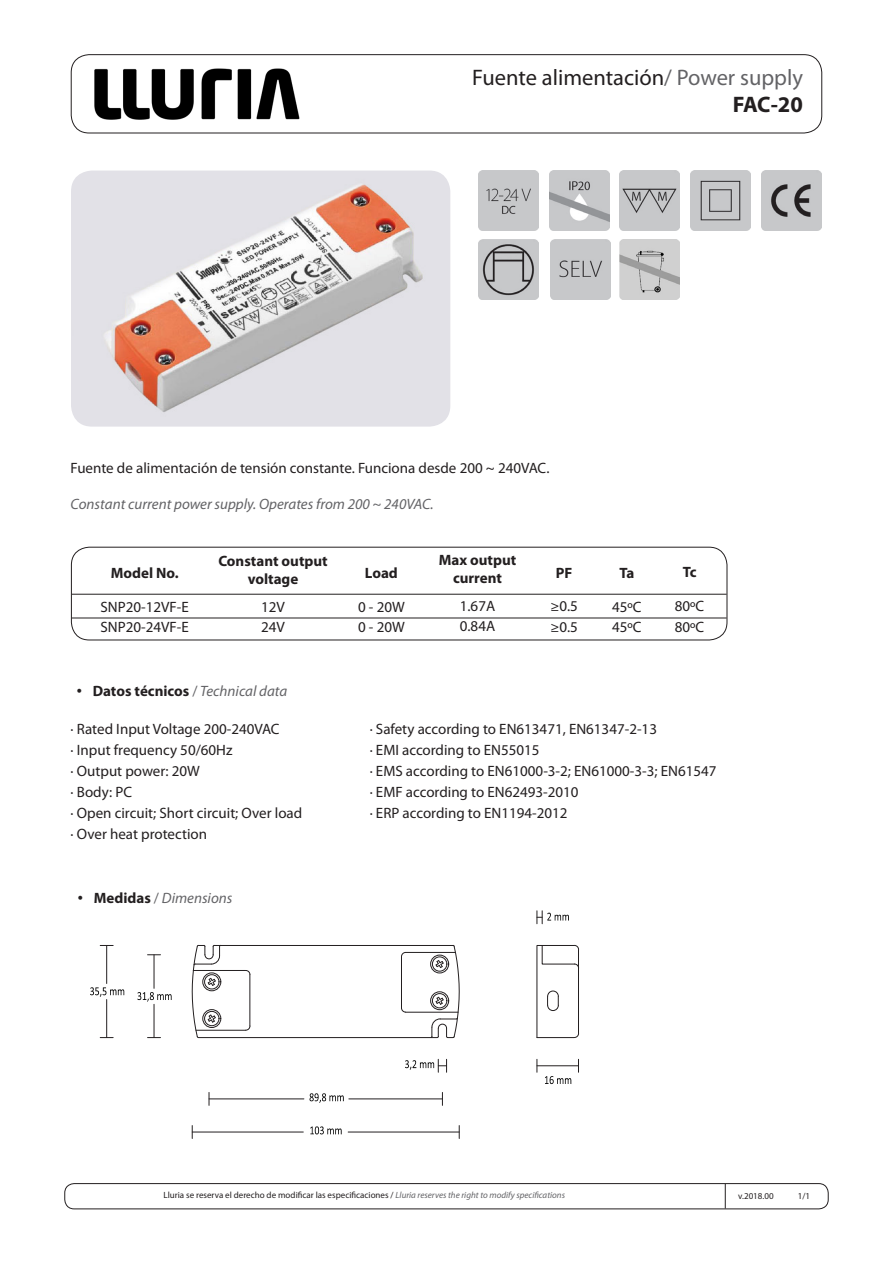
<style>
.page{position:relative;width:893px;height:1263px;background:#fff}
.page>*{position:absolute;margin:0;border:0;box-sizing:border-box;transform-origin:0 0}
.t1{font:22.5px/27px "Myriad Pro";color:#231f20;text-align:right}
.t2{font:15px "Myriad Pro";color:#231f20}
.t3{font:700 15px "Myriad Pro";color:#231f20}
.t4{font:italic 15px "Myriad Pro";color:#636366}
.t5{font:15px "Minion Pro";color:#231f20}
.t6{font:9px "Myriad Pro";color:#231f20}
.s1{color:#636366}
.s2{font-weight:700}
.s3{font-weight:400;color:#636366}
.s4{font-weight:400;font-style:italic;color:#636366}
.s5{font-weight:700;font-style:normal;color:#231f20}
.s6{font-style:normal}
.s7{font-style:italic;color:#636366}
</style>
<div class="page">
<img style="left:94px;top:68px;width:206px;height:52px">
<div style="left:71px;top:54px;width:751px;height:79px;border:1px solid #231f20;border-radius:18px"></div>
<div style="left:64px;top:1183px;width:765px;height:26px;border:1px solid #231f20;border-radius:9px"></div>
<svg style="left:725px;top:1184px;width:1px;height:24px"></svg>
<img style="left:478px;top:170px;width:60px;height:60px">
<img style="left:478px;top:240px;width:60px;height:59px">
<img style="left:550px;top:240px;width:60px;height:59px">
<img style="left:620px;top:240px;width:60px;height:59px">
<img style="left:549px;top:170px;width:60px;height:60px">
<img style="left:620px;top:170px;width:60px;height:60px">
<img style="left:691px;top:170px;width:60px;height:60px">
<img style="left:761px;top:170px;width:60px;height:60px">
<img style="left:71px;top:171px;width:379px;height:256px">
<hr style="left:198px;top:1037px;width:239px;height:1px;background:#231f20">
<hr style="left:214px;top:945px;width:239px;height:1px;background:#231f20">
<hr style="left:406px;top:952px;width:49px;height:1px;background:#231f20">
<hr style="left:401px;top:957px;width:1px;height:51px;background:#231f20">
<hr style="left:406px;top:1012px;width:52px;height:1px;background:#231f20">
<hr style="left:196px;top:1030px;width:50px;height:1px;background:#231f20">
<hr style="left:250px;top:975px;width:1px;height:51px;background:#231f20">
<hr style="left:193px;top:970px;width:53px;height:1px;background:#231f20">
<svg style="left:430px;top:945px;width:30px;height:93px"></svg>
<svg style="left:192px;top:945px;width:29px;height:93px"></svg>
<svg style="left:536px;top:945px;width:43px;height:93px"></svg>
<svg style="left:405px;top:1059px;width:42px;height:13px"></svg>
<svg style="left:442px;top:1092px;width:1px;height:13px"></svg>
<svg style="left:209px;top:1092px;width:1px;height:13px"></svg>
<hr style="left:209px;top:1099px;width:95px;height:1px;background:#231f20">
<hr style="left:349px;top:1099px;width:93px;height:1px;background:#231f20">
<svg style="left:310px;top:1093px;width:34px;height:10px"></svg>
<svg style="left:459px;top:1125px;width:1px;height:13px"></svg>
<svg style="left:192px;top:1125px;width:1px;height:13px"></svg>
<hr style="left:192px;top:1132px;width:111px;height:1px;background:#231f20">
<hr style="left:348px;top:1132px;width:111px;height:1px;background:#231f20">
<svg style="left:310px;top:1126px;width:32px;height:8px"></svg>
<svg style="left:148px;top:1037px;width:12px;height:1px"></svg>
<svg style="left:148px;top:954px;width:12px;height:1px"></svg>
<hr style="left:154px;top:955px;width:1px;height:33px;background:#231f20">
<hr style="left:154px;top:1004px;width:1px;height:33px;background:#231f20">
<svg style="left:137px;top:992px;width:35px;height:10px"></svg>
<svg style="left:100px;top:945px;width:13px;height:1px"></svg>
<svg style="left:100px;top:1037px;width:13px;height:1px"></svg>
<hr style="left:106px;top:999px;width:1px;height:38px;background:#231f20">
<hr style="left:106px;top:945px;width:1px;height:38px;background:#231f20">
<svg style="left:90px;top:987px;width:34px;height:10px"></svg>
<svg style="left:537px;top:1059px;width:1px;height:13px"></svg>
<svg style="left:578px;top:1059px;width:1px;height:13px"></svg>
<hr style="left:537px;top:1065px;width:41px;height:1px;background:#231f20">
<svg style="left:545px;top:1076px;width:26px;height:8px"></svg>
<svg style="left:537px;top:911px;width:32px;height:13px"></svg>
<div style="left:71px;top:547px;width:656px;height:93px;border:1px solid #231f20;border-radius:18px"></div>
<hr style="left:72px;top:594px;width:655px;height:1px;background:#231f20">
<hr style="left:72px;top:618px;width:655px;height:1px;background:#231f20">
<h1 class="t1" style="left:472px;top:63px;width:332px">Fuente alimentación<span class="s1">/ Power supply<br></span><span class="s2">FAC-20</span></h1>
<p class="t2" style="left:71px;top:459px;width:480px">Fuente de alimentación de tensión constante. Funciona desde 200 ~ 240VAC.</p>
<p class="t4" style="left:71px;top:495px;width:364px">Constant current power supply. Operates from 200 ~ 240VAC.</p>
<p class="t3" style="left:111px;top:563px;width:69px">Model No.</p>
<p class="t2" style="left:101px;top:598px;width:90px">SNP20-12VF-E</p>
<p class="t2" style="left:101px;top:618px;width:90px">SNP20-24VF-E</p>
<p class="t3" style="left:218px;top:552px;width:111px">Constant output</p>
<p class="t3" style="left:248px;top:570px;width:52px">voltage</p>
<p class="t3" style="left:439px;top:550px;width:79px">Max output</p>
<p class="t3" style="left:453px;top:568px;width:50px">current</p>
<p class="t3" style="left:365px;top:563px;width:35px">Load</p>
<p class="t3" style="left:556px;top:563px;width:18px">PF</p>
<p class="t3" style="left:619px;top:563px;width:17px">Ta</p>
<p class="t3" style="left:683px;top:562px;width:15px">Tc</p>
<p class="t2" style="left:261px;top:598px;width:25px">12V</p>
<p class="t2" style="left:358px;top:597px;width:48px">0 - 20W</p>
<p class="t2" style="left:460px;top:596px;width:37px">1.67A</p>
<p class="t2" style="left:550px;top:597px;width:29px">≥0.5</p>
<p class="t2" style="left:612px;top:597px;width:31px">45ºC</p>
<p class="t2" style="left:675px;top:597px;width:31px">80ºC</p>
<p class="t2" style="left:261px;top:618px;width:25px">24V</p>
<p class="t2" style="left:358px;top:618px;width:48px">0 - 20W</p>
<p class="t2" style="left:460px;top:617px;width:37px">0.84A</p>
<p class="t2" style="left:550px;top:618px;width:29px">≥0.5</p>
<p class="t2" style="left:612px;top:618px;width:31px">45ºC</p>
<p class="t2" style="left:675px;top:617px;width:31px">80ºC</p>
<p class="t5" style="left:76px;top:679px;width:7px">•</p>
<p class="t3" style="left:93px;top:681px;width:196px">Datos técnicos <span class="s3">/</span> <span class="s4">Technical data</span></p>
<p class="t2" style="left:71px;top:720px;width:211px">· Rated Input Voltage 200-240VAC</p>
<p class="t2" style="left:71px;top:741px;width:164px">· Input frequency 50/60Hz</p>
<p class="t2" style="left:71px;top:762px;width:131px">· Output power: 20W</p>
<p class="t2" style="left:71px;top:783px;width:63px">· Body: PC</p>
<p class="t2" style="left:71px;top:804px;width:233px">· Open circuit; Short circuit; Over load</p>
<p class="t2" style="left:71px;top:825px;width:138px">· Over heat protection</p>
<p class="t5" style="left:78px;top:886px;width:7px">•</p>
<p class="t4" style="left:94px;top:889px;width:140px"><span class="s5">Medidas</span> <span class="s6">/</span> Dimensions</p>
<p class="t2" style="left:370px;top:720px;width:289px">· Safety according to EN613471, EN61347-2-13</p>
<p class="t2" style="left:370px;top:741px;width:171px">· EMI according to EN55015</p>
<p class="t2" style="left:370px;top:762px;width:348px">· EMS according to EN61000-3-2; EN61000-3-3; EN61547</p>
<p class="t2" style="left:370px;top:783px;width:210px">· EMF according to EN62493-2010</p>
<p class="t2" style="left:370px;top:804px;width:199px">· ERP according to EN1194-2012</p>
<p class="t6" style="left:163px;top:1190px;width:403px">Lluria se reserva el derecho de modificar las especificaciones / <span class="s7">Lluria reserves the right to modify specifications</span></p>
<p class="t6" style="left:738px;top:1190px;width:37px">v.2018.00</p>
<p class="t6" style="left:798px;top:1190px;width:14px">1/1</p>
</div>
